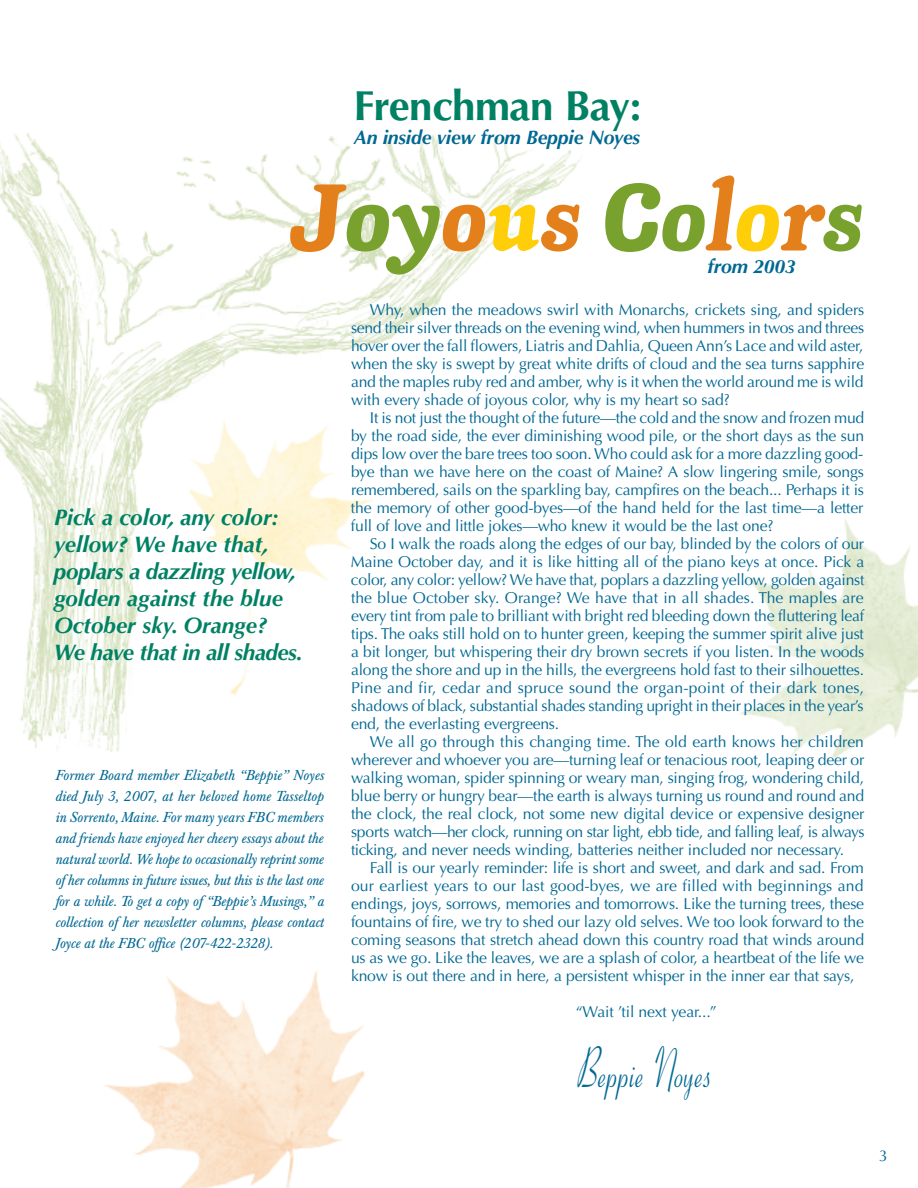
<style>
.page{position:relative;width:918px;height:1188px;background:#fff}
.page>*{position:absolute;margin:0;border:0;box-sizing:border-box;transform-origin:0 0}
.t1{font:99px "Knightsbridge LT Std";color:#e4801b}
.t2{font:57px "Coronet";color:#006893;scale:.67 1}
.t3{font:700 42px "Optima";letter-spacing:-.01em;color:#008164}
.t4{font:italic 700 22.5px/27px "Optima";color:#008164}
.t5{font:italic 700 19.5px "Optima";letter-spacing:-.01em;color:#006893}
.t6{font:15.75px/18px "Optima";letter-spacing:-.01em;color:#006893;text-align:justify}
.t7{font:italic 14.25px/21px "Baskerville BE";letter-spacing:-.01em;color:#006893;text-align:justify}
.s1{color:#78a22d}
.s2{color:#fece08}
</style>
<div class="page">
<img style="left:0;top:133px;width:582px;height:619px">
<div style="left:173px;top:417px;width:214px;height:313px;background:#fff"></div>
<img style="left:190px;top:421px;width:182px;height:274px">
<img style="left:740px;top:519px;width:178px;height:239px">
<img style="left:104px;top:971px;width:261px;height:217px">
<h3 class="t3" style="left:354px;top:88px;width:289px">Frenchman Bay:</h3>
<p class="t5" style="left:354px;top:129px;width:288px">An inside view from Beppie Noyes</p>
<h1 class="t1" style="left:292px;top:158px;width:573px">J<span class="s1">oy</span>o<span class="s2">u</span>s <span class="s1">Co</span>l<span class="s2">o</span>r<span class="s1">s</span></h1>
<p class="t5" style="left:707px;top:259px;width:90px">from 2003</p>
<h3 class="t4" style="left:54px;top:506px;width:250px">Pick a color, any color: yellow? We have that, poplars a dazzling yellow, golden against the blue<br>October sky. Orange?<br>We have that in all shades.</h3>
<p class="t7" style="left:55px;top:767px;width:270px">Former Board member Elizabeth “Beppie” Noyes died July 3, 2007, at her beloved home Tasseltop in Sorrento, Maine. For many years FBC members and friends have enjoyed her cheery essays about the natural world. We hope to occasionally reprint some of her columns in future issues, but this is the last one for a while. To get a copy of “Beppie’s Musings,” a collection of her newsletter columns, please contact Joyce at the FBC office (207-422-2328).</p>
<p class="t6" style="left:351px;top:302px;width:515px;text-indent:19px">Why, when the meadows swirl with Monarchs, crickets sing, and spiders send their silver threads on the evening wind, when hummers in twos and threes hover over the fall flowers, Liatris and Dahlia, Queen Ann’s Lace and wild aster, when the sky is swept by great white drifts of cloud and the sea turns sapphire and the maples ruby red and amber, why is it when the world around me is wild with every shade of joyous color, why is my heart so sad?</p>
<p class="t6" style="left:351px;top:410px;width:515px;text-indent:19px">It is not just the thought of the future—the cold and the snow and frozen mud by the road side, the ever diminishing wood pile, or the short days as the sun dips low over the bare trees too soon. Who could ask for a more dazzling good&shy;bye than we have here on the coast of Maine? A slow lingering smile, songs remembered, sails on the sparkling bay, campfires on the beach... Perhaps it is the memory of other good-byes—of the hand held for the last time—a letter full of love and little jokes—who knew it would be the last one?</p>
<p class="t6" style="left:351px;top:536px;width:515px;text-indent:19px">So I walk the roads along the edges of our bay, blinded by the colors of our Maine October day, and it is like hitting all of the piano keys at once. Pick a color, any color: yellow? We have that, poplars a dazzling yellow, golden against the blue October sky. Orange? We have that in all shades. The maples are every tint from pale to brilliant with bright red bleeding down the fluttering leaf tips. The oaks still hold on to hunter green, keeping the summer spirit alive just a bit longer, but whispering their dry brown secrets if you listen. In the woods along the shore and up in the hills, the evergreens hold fast to their silhouettes.<br>Pine and fir, cedar and spruce sound the organ-point of their dark tones, shadows of black, substantial shades standing upright in their places in the year’s end, the everlasting evergreens.</p>
<p class="t6" style="left:351px;top:734px;width:515px;text-indent:19px">We all go through this changing time. The old earth knows her children wherever and whoever you are—turning leaf or tenacious root, leaping deer or walking woman, spider spinning or weary man, singing frog, wondering child, blue berry or hungry bear—the earth is always turning us round and round and the clock, the real clock, not some new digital device or expensive designer sports watch—her clock, running on star light, ebb tide, and falling leaf, is always ticking, and never needs winding, batteries neither included nor necessary.</p>
<p class="t6" style="left:351px;top:860px;width:515px;text-indent:19px">Fall is our yearly reminder: life is short and sweet, and dark and sad. From our earliest years to our last good-byes, we are filled with beginnings and endings, joys, sorrows, memories and tomorrows. Like the turning trees, these fountains of fire, we try to shed our lazy old selves. We too look forward to the coming seasons that stretch ahead down this country road that winds around us as we go. Like the leaves, we are a splash of color, a heartbeat of the life we know is out there and in here, a persistent whisper in the inner ear that says,</p>
<p class="t6" style="left:576px;top:1004px;width:142px">“Wait ’til next year...”</p>
<h2 class="t2" style="left:577px;top:1046px;width:202px">Beppie Noyes</h2>
<p class="t6" style="left:879px;top:1148px;width:10px">3</p>
</div>
